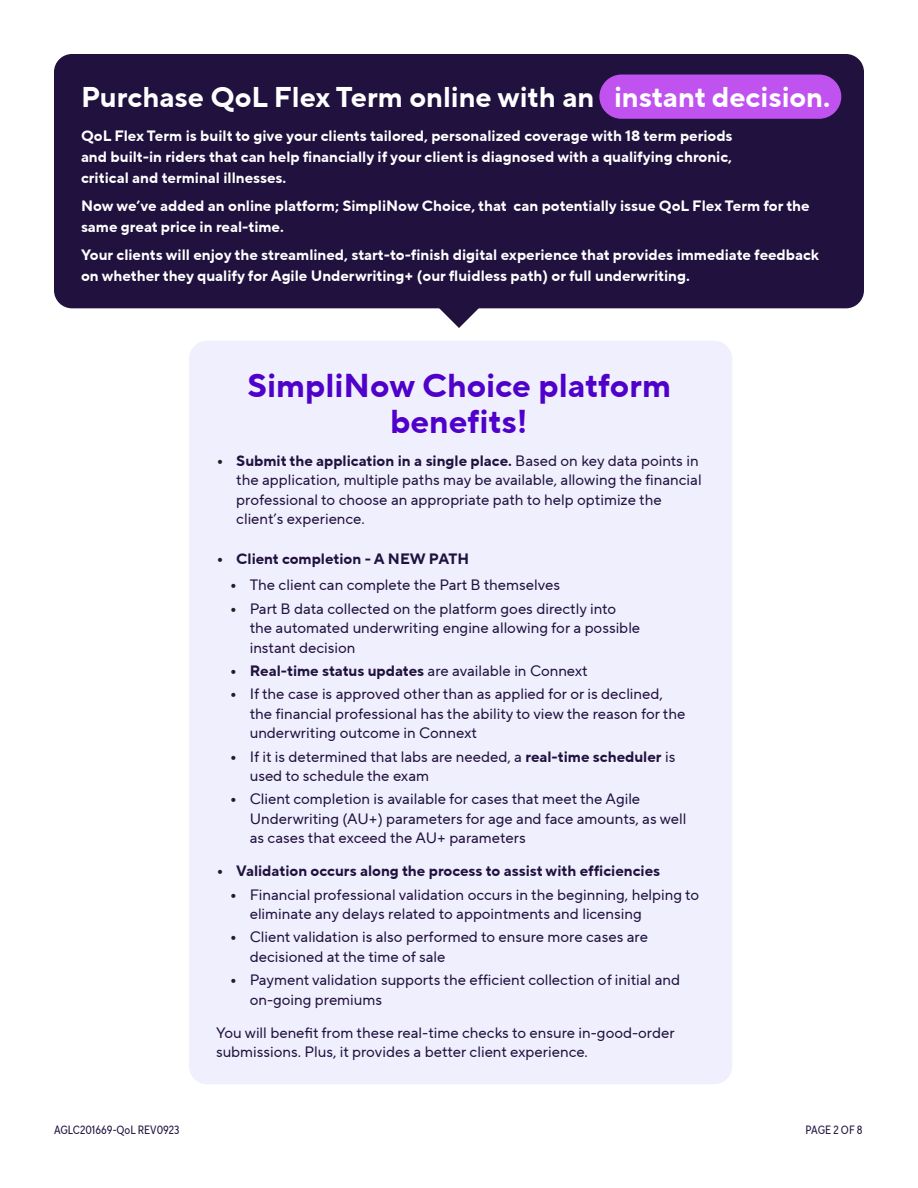
<style>
.page{position:relative;width:918px;height:1188px;background:#fff}
.page>*{position:absolute;margin:0;border:0;box-sizing:border-box;transform-origin:0 0}
.t1{font:700 33px/36px "TT Norms Pro";color:#4f00ca;text-align:center}
.t2{font:700 28.5px "TT Norms Pro";color:#fff}
.t3{font:15px/19.5px "TT Norms Pro";color:#20113e}
.t4{font:700 15px/21px "TT Norms Pro";color:#fff}
.t5{font:700 15px "TT Norms Pro";color:#20113e}
.t6{font:12px "TT Norms Pro Cond";color:#20113e}
.s1{font-weight:700;font-size:16.5px;color:#231f20}
.s2{font-weight:700}
.s3{font-size:16.5px;color:#231f20}
.s4{font-weight:400}
</style>
<div class="page">
<div style="left:54px;top:54px;width:810px;height:254px;background:#20113e;border-radius:18px"></div>
<div style="left:599px;top:75px;width:242px;height:44px;background:#c053ef;border-radius:22px"></div>
<div style="left:189px;top:341px;width:543px;height:743px;background:#efeffd;border-radius:18px"></div>
<svg style="left:434px;top:308px;width:50px;height:20px"></svg>
<h2 class="t2" style="left:81px;top:76px;width:751px">Purchase QoL Flex Term online with an instant decision.</h2>
<p class="t4" style="left:81px;top:126px;width:653px;text-align:justify">QoL Flex Term is built to give your clients tailored, personalized coverage with 18 term periods and built-in riders that can help financially if your client is diagnosed with a qualifying chronic, critical and terminal illnesses.</p>
<p class="t4" style="left:81px;top:195px;width:730px">Now we’ve added an online platform; SimpliNow Choice, that can potentially issue QoL Flex Term for the same great price in real-time.</p>
<p class="t4" style="left:81px;top:244px;width:740px">Your clients will enjoy the streamlined, start-to-finish digital experience that provides immediate feedback on whether they qualify for Agile Underwriting+ (our fluidless path) or full underwriting.</p>
<h2 class="t1" style="left:247px;top:368px;width:425px">SimpliNow Choice platform benefits!</h2>
<p class="t3" style="left:236px;top:451px;width:467px;text-indent:-20px"><span class="s1">•</span> <span class="s2">Submit the application in a single place.</span> Based on key data points in the application, multiple paths may be available, allowing the financial professional to choose an appropriate path to help optimize the client’s experience.</p>
<p class="t5" style="left:216px;top:548px;width:255px"><span class="s3">•</span> Client completion - A NEW PATH</p>
<p class="t3" style="left:230px;top:575px;width:332px"><span class="s1">•</span> The client can complete the Part B themselves</p>
<p class="t3" style="left:250px;top:599px;width:392px;text-indent:-20px"><span class="s1">•</span> Part B data collected on the platform goes directly into the automated underwriting engine allowing for a possible instant decision</p>
<p class="t5" style="left:230px;top:660px;width:360px"><span class="s3">•</span> Real-time status updates <span class="s4">are available in Connext</span></p>
<p class="t3" style="left:250px;top:684px;width:437px;text-indent:-20px"><span class="s1">•</span> If the case is approved other than as applied for or is declined, the financial professional has the ability to view the reason for the underwriting outcome in Connext</p>
<p class="t3" style="left:250px;top:747px;width:427px;text-indent:-20px"><span class="s1">•</span> If it is determined that labs are needed, a <span class="s2">real-time scheduler</span> is used to schedule the exam</p>
<p class="t3" style="left:250px;top:789px;width:438px;text-indent:-20px"><span class="s1">•</span> Client completion is available for cases that meet the Agile<br>Underwriting (AU+) parameters for age and face amounts, as well as cases that exceed the AU+ parameters</p>
<p class="t5" style="left:216px;top:860px;width:446px"><span class="s3">•</span> Validation occurs along the process to assist with efficiencies</p>
<p class="t3" style="left:250px;top:885px;width:451px;text-indent:-20px"><span class="s1">•</span> Financial professional validation occurs in the beginning, helping to eliminate any delays related to appointments and licensing</p>
<p class="t3" style="left:250px;top:927px;width:400px;text-indent:-20px"><span class="s1">•</span> Client validation is also performed to ensure more cases are decisioned at the time of sale</p>
<p class="t3" style="left:250px;top:970px;width:432px;text-indent:-20px"><span class="s1">•</span> Payment validation supports the efficient collection of initial and on-going premiums</p>
<p class="t3" style="left:216px;top:1023px;width:460px">You will benefit from these real-time checks to ensure in-good-order submissions. Plus, it provides a better client experience.</p>
<p class="t6" style="left:54px;top:1121px;width:127px">AGLC201669-QoL REV0923</p>
<p class="t6" style="left:806px;top:1121px;width:58px">PAGE 2 OF 8</p>
</div>
